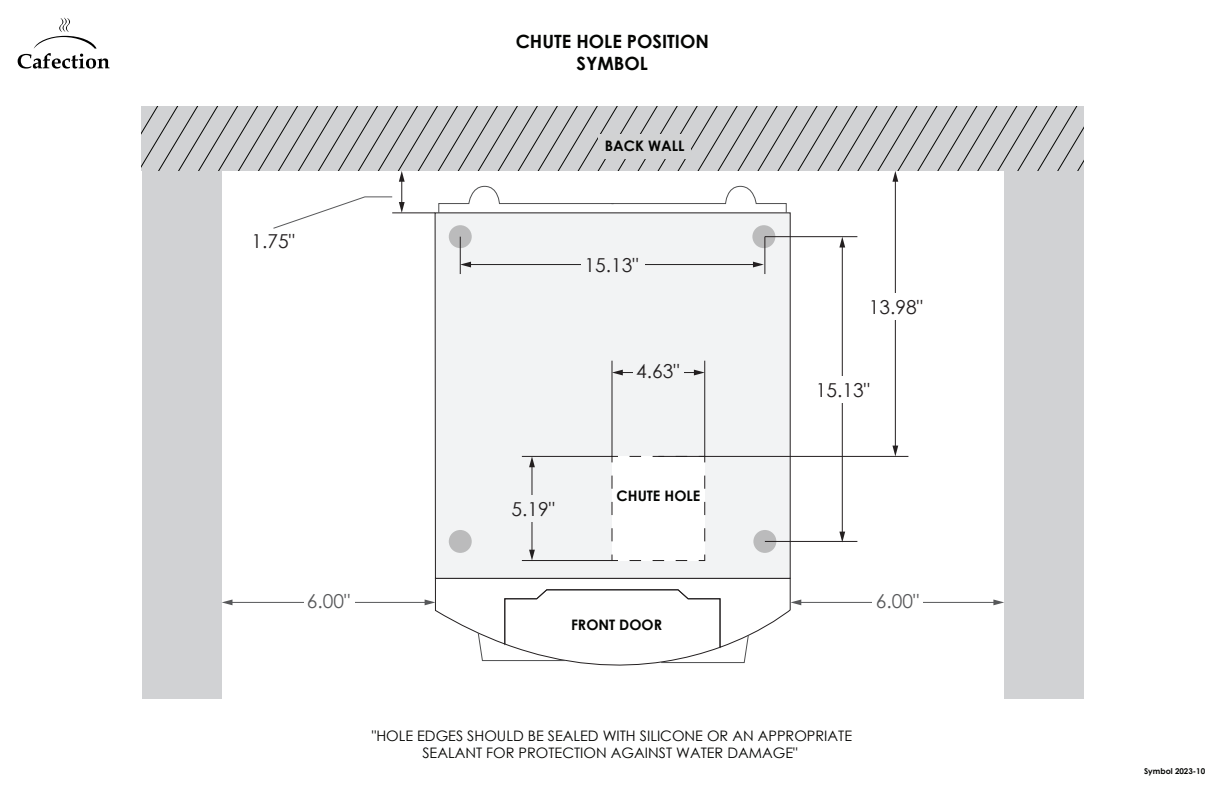
<style>
.page{position:relative;width:1224px;height:792px;background:#fff}
.page>*{position:absolute;margin:0;border:0;box-sizing:border-box;transform-origin:0 0}
.t1{font:19.2px "Century Gothic";color:#231f20}
.t2{font:19.2px "Century Gothic";color:#57585a}
.t3{font:700 18.3px/22px "Century Gothic";color:#040503;text-align:center}
.t4{font:14.5px/17.3px "Century Gothic";color:#040503;text-align:center}
.t5{font:700 14.5px "Century Gothic";color:#040503}
.t6{font:700 8px "Century Gothic";color:#040503}
</style>
<div class="page">
<div style="left:142px;top:171px;width:80px;height:528px;background:#d1d2d4"></div>
<div style="left:1004px;top:171px;width:80px;height:528px;background:#d1d2d4"></div>
<div style="left:434px;top:230px;width:357px;height:347px;background:#f2f3f4"></div>
<div style="left:449px;top:225px;width:23px;height:23px;background:#bbbbbc;border-radius:50%"></div>
<svg style="left:752px;top:225px;width:23px;height:23px"></svg>
<div style="left:753px;top:530px;width:23px;height:23px;background:#bbbbbc;border-radius:50%"></div>
<div style="left:449px;top:530px;width:23px;height:23px;background:#bbbbbc;border-radius:50%"></div>
<div style="left:612px;top:456px;width:93px;height:105px;background:#fff"></div>
<svg style="left:611px;top:476px;width:1px;height:72px"></svg>
<svg style="left:611px;top:554px;width:8px;height:8px"></svg>
<svg style="left:630px;top:554px;width:76px;height:8px"></svg>
<svg style="left:704px;top:475px;width:1px;height:66px"></svg>
<svg style="left:698px;top:455px;width:8px;height:8px"></svg>
<hr style="left:765px;top:541px;width:92px;height:1px;background:#231f20">
<hr style="left:765px;top:236px;width:92px;height:1px;background:#231f20">
<hr style="left:658px;top:456px;width:250px;height:1px;background:#231f20">
<hr style="left:469px;top:264px;width:286px;height:1px;background:#231f20">
<svg style="left:461px;top:262px;width:10px;height:5px"></svg>
<svg style="left:753px;top:262px;width:11px;height:5px"></svg>
<hr style="left:460px;top:237px;width:1px;height:37px;background:#231f20">
<hr style="left:764px;top:237px;width:1px;height:37px;background:#231f20">
<hr style="left:842px;top:246px;width:1px;height:288px;background:#231f20">
<svg style="left:839px;top:237px;width:6px;height:11px"></svg>
<svg style="left:839px;top:532px;width:6px;height:10px"></svg>
<hr style="left:895px;top:180px;width:1px;height:268px;background:#231f20">
<svg style="left:892px;top:446px;width:6px;height:10px"></svg>
<hr style="left:522px;top:560px;width:90px;height:1px;background:#231f20">
<hr style="left:531px;top:465px;width:1px;height:87px;background:#231f20">
<svg style="left:529px;top:550px;width:6px;height:10px"></svg>
<hr style="left:704px;top:361px;width:1px;height:95px;background:#231f20">
<hr style="left:621px;top:372px;width:75px;height:1px;background:#231f20">
<svg style="left:694px;top:370px;width:11px;height:5px"></svg>
<svg style="left:521px;top:360px;width:166px;height:107px"></svg>
<svg style="left:18px;top:18px;width:92px;height:51px"></svg>
<div style="left:856px;top:294px;width:79px;height:26px;background:#fff"></div>
<div style="left:803px;top:377px;width:79px;height:26px;background:#fff"></div>
<div style="left:492px;top:495px;width:80px;height:26px;background:#f2f3f4"></div>
<div style="left:633px;top:358px;width:50px;height:26px;background:#f2f3f4"></div>
<hr style="left:231px;top:602px;width:196px;height:1px;background:#57585a">
<svg style="left:222px;top:600px;width:11px;height:5px"></svg>
<div style="left:304px;top:588px;width:50px;height:26px;background:#fff"></div>
<div style="left:582px;top:252px;width:63px;height:26px;background:#f2f3f4"></div>
<svg style="left:142px;top:107px;width:942px;height:123px"></svg>
<hr style="left:799px;top:602px;width:196px;height:1px;background:#57585a">
<svg style="left:993px;top:600px;width:11px;height:5px"></svg>
<svg style="left:425px;top:577px;width:376px;height:89px"></svg>
<div style="left:873px;top:588px;width:50px;height:26px;background:#fff"></div>
<h1 class="t1" style="left:252px;top:228px;width:45px">1.75"</h1>
<h1 class="t2" style="left:307px;top:588px;width:45px">6.00"</h1>
<p class="t3" style="left:516px;top:29px;width:195px">CHUTE HOLE POSITION<br>SYMBOL</p>
<p class="t5" style="left:605px;top:134px;width:81px">BACK WALL</p>
<h1 class="t1" style="left:585px;top:251px;width:55px">15.13"</h1>
<h1 class="t1" style="left:636px;top:358px;width:45px">4.63"</h1>
<h1 class="t1" style="left:512px;top:495px;width:45px">5.19"</h1>
<p class="t5" style="left:617px;top:485px;width:85px">CHUTE HOLE</p>
<p class="t5" style="left:571px;top:613px;width:93px">FRONT DOOR</p>
<h1 class="t1" style="left:869px;top:293px;width:55px">13.98"</h1>
<h1 class="t1" style="left:816px;top:376px;width:55px">15.13"</h1>
<h1 class="t2" style="left:876px;top:588px;width:45px">6.00"</h1>
<p class="t4" style="left:372px;top:727px;width:482px">"HOLE EDGES SHOULD BE SEALED WITH SILICONE OR AN APPROPRIATE<br>SEALANT FOR PROTECTION AGAINST WATER DAMAGE"</p>
<p class="t6" style="left:1144px;top:765px;width:63px">Symbol 2023-10</p>
</div>
